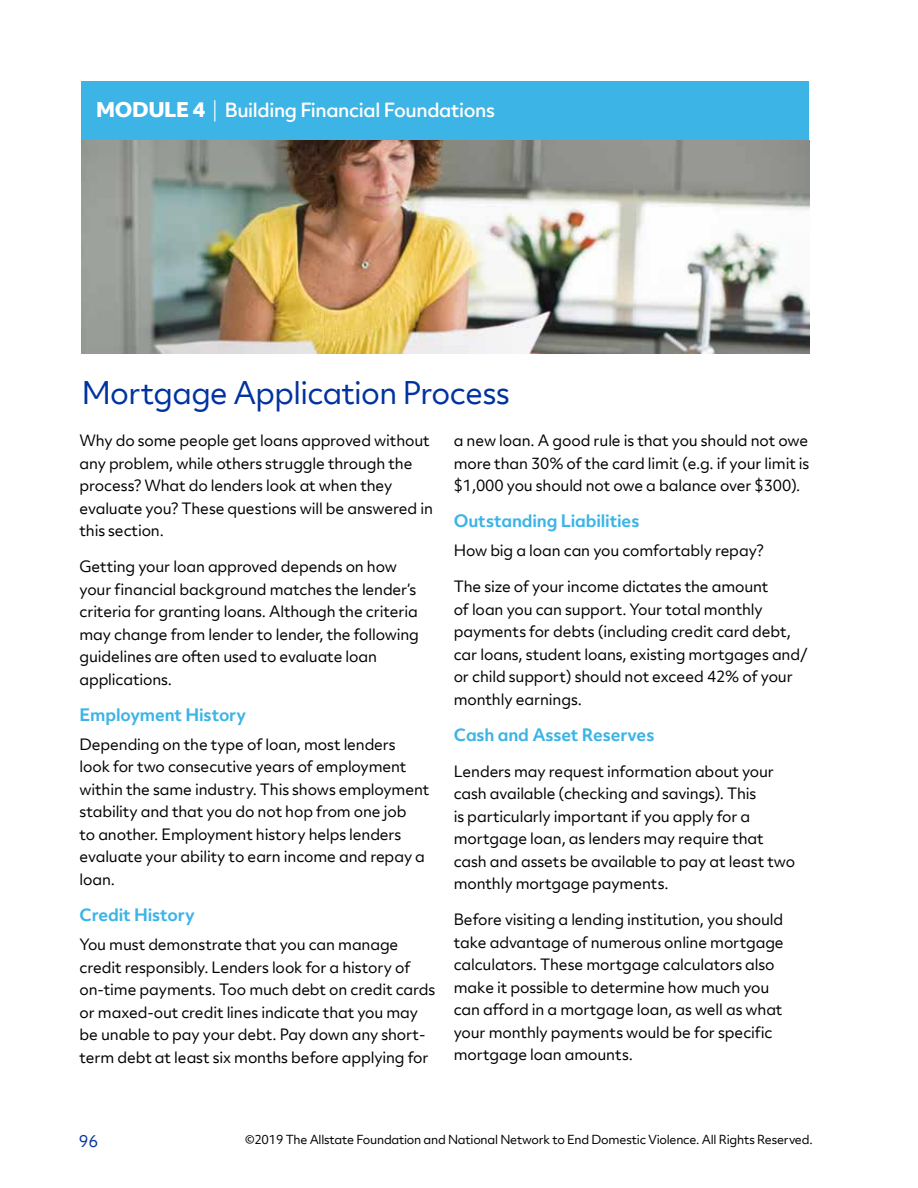
<style>
.page{position:relative;width:918px;height:1188px;background:#fff}
.page>*{position:absolute;margin:0;border:0;box-sizing:border-box;transform-origin:0 0}
.t1{font:30px "Allstate Objektiv";letter-spacing:-.02em;color:#0033a0}
.t2{font:500 18.75px "Allstate Objektiv";letter-spacing:-.02em;color:#fff}
.t3{font:700 16.5px "Allstate Objektiv";letter-spacing:-.01em;color:#3cb4e5}
.t4{font:15.75px "Allstate Objektiv";color:#0033a0}
.t5{font:15px/22.5px "Allstate Objektiv";letter-spacing:-.01em;color:#000}
.t6{font:12px "Allstate Objektiv";letter-spacing:-.02em;color:#000}
.s1{font-weight:800;font-size:19.5px}
.s2{font-weight:300;font-size:19.5px}
</style>
<div class="page">
<div style="left:82px;top:81px;width:727px;height:59px;background:#3cb4e5"></div>
<img style="left:82px;top:140px;width:727px;height:213px">
<p class="t2" style="left:96px;top:97px;width:400px"><span class="s1">MODULE 4</span> <span class="s2">|</span> Building Financial Foundations</p>
<h1 class="t1" style="left:82px;top:372px;width:430px">Mortgage Application Process</h1>
<p class="t5" style="left:80px;top:429px;width:355px">Why do some people get loans approved without any problem, while others struggle through the process? What do lenders look at when they evaluate you? These questions will be answered in this section.</p>
<p class="t5" style="left:80px;top:555px;width:341px">Getting your loan approved depends on how your financial background matches the lender’s criteria for granting loans. Although the criteria may change from lender to lender, the following guidelines are often used to evaluate loan applications.</p>
<p class="t3" style="left:80px;top:703px;width:168px">Employment History</p>
<p class="t5" style="left:80px;top:733px;width:351px">Depending on the type of loan, most lenders look for two consecutive years of employment within the same industry. This shows employment stability and that you do not hop from one job<br>to another. Employment history helps lenders evaluate your ability to earn income and repay a loan.</p>
<p class="t3" style="left:80px;top:903px;width:117px">Credit History</p>
<p class="t5" style="left:80px;top:933px;width:357px">You must demonstrate that you can manage credit responsibly. Lenders look for a history of on-time payments. Too much debt on credit cards or maxed-out credit lines indicate that you may be unable to pay your debt. Pay down any short&shy;term debt at least six months before applying for</p>
<p class="t5" style="left:454px;top:429px;width:357px;text-align:justify">a new loan. A good rule is that you should not owe more than 30% of the card limit (e.g. if your limit is $1,000 you should not owe a balance over $300).</p>
<p class="t3" style="left:454px;top:509px;width:187px">Outstanding Liabilities</p>
<p class="t5" style="left:454px;top:539px;width:311px">How big a loan can you comfortably repay?</p>
<p class="t5" style="left:454px;top:575px;width:355px">The size of your income dictates the amount<br>of loan you can support. Your total monthly payments for debts (including credit card debt, car loans, student loans, existing mortgages and/ or child support) should not exceed 42% of your monthly earnings.</p>
<p class="t3" style="left:454px;top:723px;width:202px">Cash and Asset Reserves</p>
<p class="t5" style="left:454px;top:760px;width:343px">Lenders may request information about your cash available (checking and savings). This<br>is particularly important if you apply for a mortgage loan, as lenders may require that cash and assets be available to pay at least two monthly mortgage payments.</p>
<p class="t5" style="left:454px;top:908px;width:331px">Before visiting a lending institution, you should take advantage of numerous online mortgage calculators. These mortgage calculators also make it possible to determine how much you can afford in a mortgage loan, as well as what your monthly payments would be for specific mortgage loan amounts.</p>
<p class="t4" style="left:79px;top:1130px;width:21px">96</p>
<p class="t6" style="left:245px;top:1131px;width:569px">©2019 The Allstate Foundation and National Network to End Domestic Violence. All Rights Reserved.</p>
</div>
